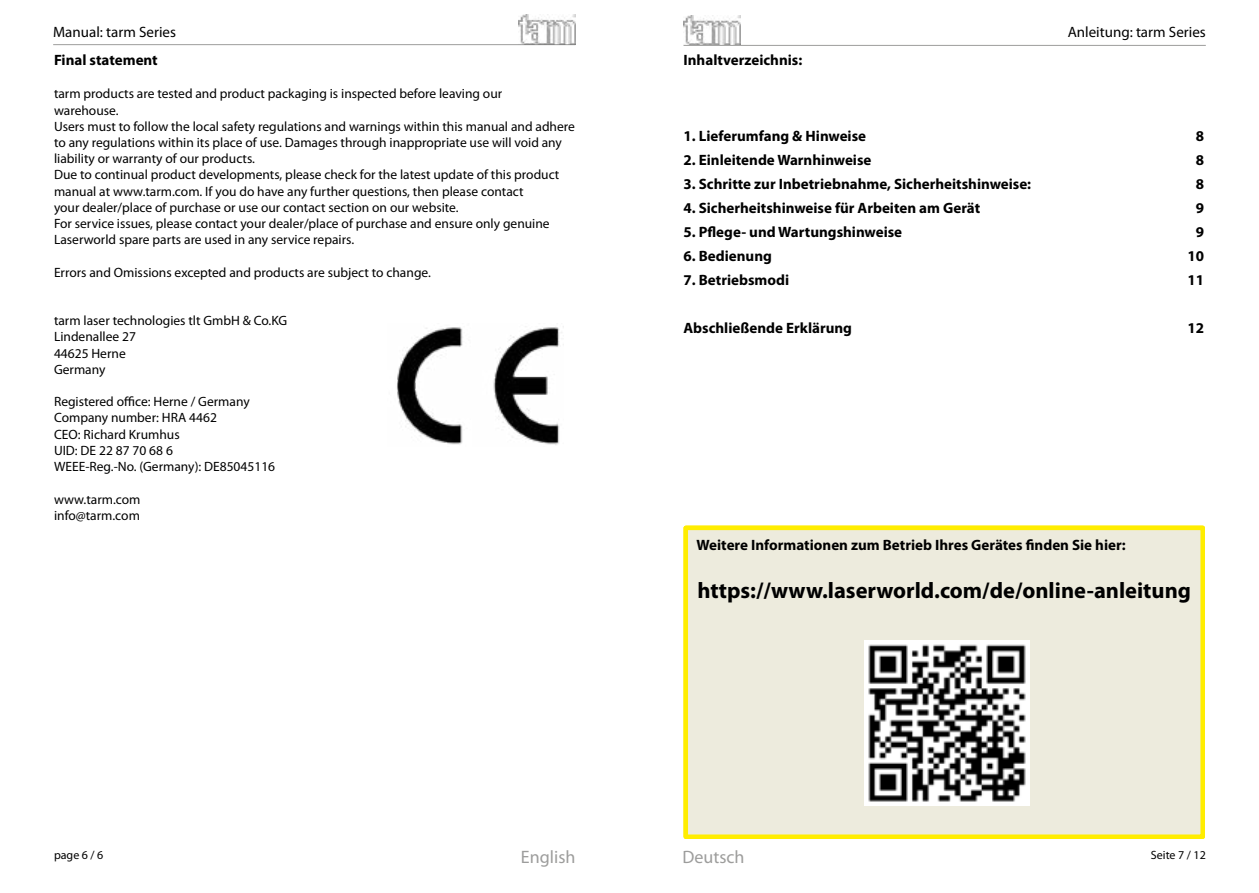
<style>
.page{position:relative;width:1259px;height:893px;background:#fff}
.page>*{position:absolute;margin:0;border:0;box-sizing:border-box;transform-origin:0 0}
.t1{font:700 22.5px "Myriad Pro";color:#000}
.t2{font:18px "Myriad Pro";color:#9d9d9c}
.t3{font:700 15px "Myriad Pro";color:#000}
.t4{font:15px "Myriad Pro";color:#000}
.t5{font:13.5px/16.2px "Myriad Pro";color:#000}
.t6{font:12px "Myriad Pro";color:#000}
</style>
<div class="page">
<hr style="left:683px;top:45px;width:522px;height:1px;background:#9d9d9c">
<img style="left:683px;top:16px;width:57px;height:29px">
<hr style="left:53px;top:44px;width:522px;height:1px;background:#9d9d9c">
<img style="left:519px;top:15px;width:56px;height:29px">
<img style="left:397px;top:327px;width:165px;height:118px">
<svg style="left:688px;top:531px;width:512px;height:303px;background:#dbdace"></svg>
<div style="left:683px;top:526px;width:522px;height:313px;border:4px solid #ffed00"></div>
<p class="t4" style="left:53px;top:22px;width:124px">Manual: tarm Series</p>
<p class="t4" style="left:1067px;top:22px;width:140px">Anleitung: tarm Series</p>
<p class="t3" style="left:54px;top:50px;width:105px">Final statement</p>
<p class="t5" style="left:54px;top:86px;width:522px">tarm products are tested and product packaging is inspected before leaving our<br>warehouse.<br>Users must to follow the local safety regulations and warnings within this manual and adhere to any regulations within its place of use. Damages through inappropriate use will void any liability or warranty of our products.<br>Due to continual product developments, please check for the latest update of this product manual at www.tarm.com. If you do have any further questions, then please contact<br>your dealer/place of purchase or use our contact section on our website.<br>For service issues, please contact your dealer/place of purchase and ensure only genuine Laserworld spare parts are used in any service repairs.</p>
<p class="t5" style="left:54px;top:264px;width:378px">Errors and Omissions excepted and products are subject to change.</p>
<p class="t5" style="left:54px;top:312px;width:235px">tarm laser technologies tlt GmbH &amp; Co.KG<br>Lindenallee 27<br>44625 Herne<br>Germany</p>
<p class="t5" style="left:54px;top:393px;width:223px">Registered office: Herne / Germany<br>Company number: HRA 4462<br>CEO: Richard Krumhus<br>UID: DE 22 87 70 68 6<br>WEEE-Reg.-No. (Germany): DE85045116</p>
<p class="t5" style="left:54px;top:491px;width:88px">www.tarm.com info@tarm.com</p>
<p class="t3" style="left:683px;top:50px;width:120px">Inhaltverzeichnis:</p>
<p class="t3" style="left:683px;top:126px;width:184px">1. Lieferumfang &amp; Hinweise</p>
<p class="t3" style="left:1195px;top:126px;width:10px">8</p>
<p class="t3" style="left:683px;top:150px;width:189px">2. Einleitende Warnhinweise</p>
<p class="t3" style="left:1195px;top:150px;width:10px">8</p>
<p class="t3" style="left:683px;top:174px;width:349px">3. Schritte zur Inbetriebnahme, Sicherheitshinweise:</p>
<p class="t3" style="left:1195px;top:174px;width:10px">8</p>
<p class="t3" style="left:683px;top:198px;width:298px">4. Sicherheitshinweise für Arbeiten am Gerät</p>
<p class="t3" style="left:1195px;top:198px;width:10px">9</p>
<p class="t3" style="left:683px;top:222px;width:220px">5. Pflege- und Wartungshinweise</p>
<p class="t3" style="left:1195px;top:222px;width:10px">9</p>
<p class="t3" style="left:683px;top:246px;width:90px">6. Bedienung</p>
<p class="t3" style="left:1187px;top:246px;width:18px">10</p>
<p class="t3" style="left:683px;top:270px;width:107px">7. Betriebsmodi</p>
<p class="t3" style="left:1187px;top:270px;width:18px">11</p>
<p class="t3" style="left:683px;top:318px;width:170px">Abschließende Erklärung</p>
<p class="t3" style="left:1187px;top:318px;width:18px">12</p>
<p class="t3" style="left:696px;top:535px;width:430px">Weitere Informationen zum Betrieb Ihres Gerätes finden Sie hier:</p>
<h1 class="t1" style="left:697px;top:576px;width:495px">https://www.laserworld.com/de/online-anleitung</h1>
<p class="t6" style="left:54px;top:847px;width:51px">page 6 / 6</p>
<h2 class="t2" style="left:521px;top:846px;width:56px">English</h2>
<h2 class="t2" style="left:682px;top:846px;width:64px">Deutsch</h2>
<p class="t6" style="left:1150px;top:847px;width:56px">Seite 7 / 12</p>
</div>
